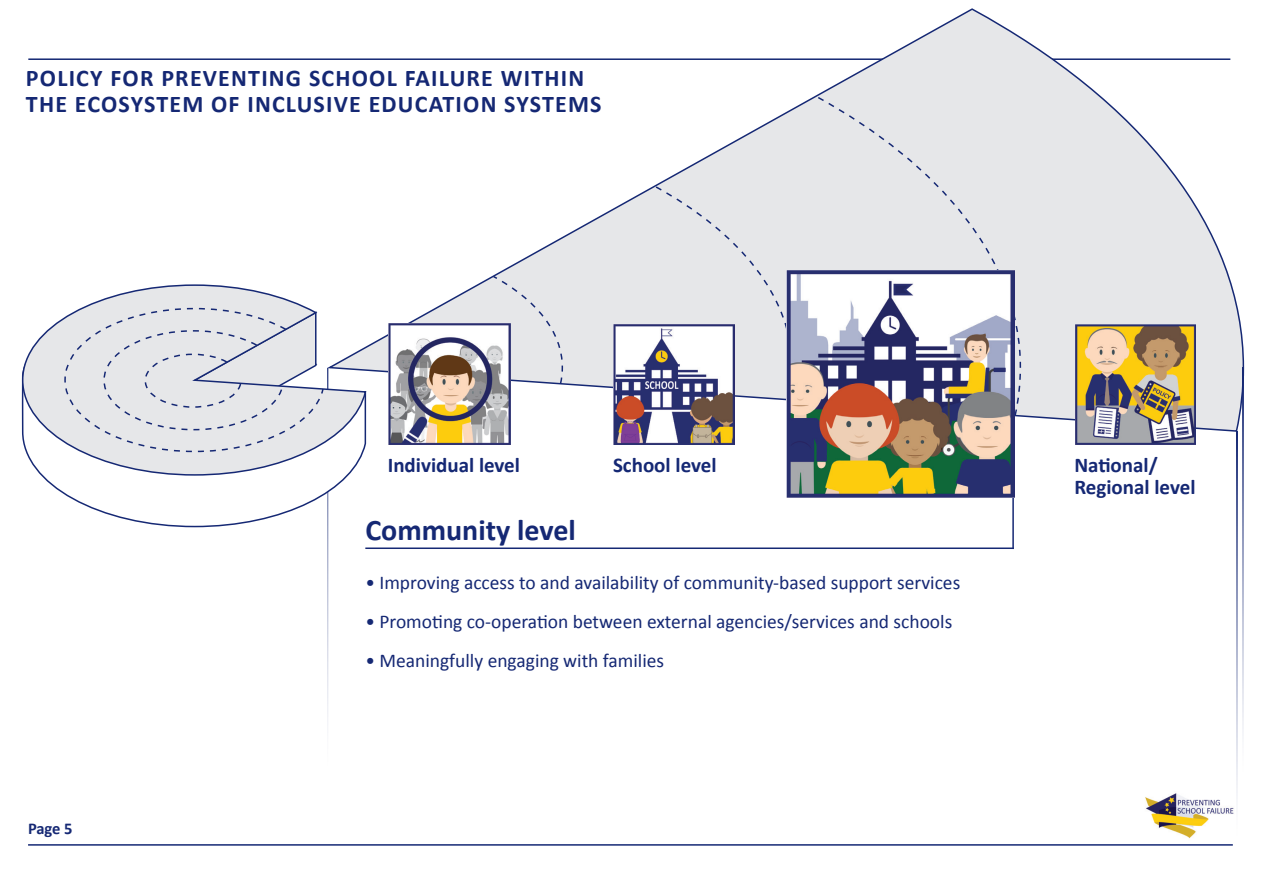
<style>
.page{position:relative;width:1263px;height:893px;background:#fff}
.page>*{position:absolute;margin:0;border:0;box-sizing:border-box;transform-origin:0 0}
.t1{font:700 30px "Calibri";color:#152874}
.t2{font:700 24px/25.5px "Calibri";letter-spacing:.05em;color:#152874}
.t3{font:700 21px/22.5px "Calibri";color:#152874}
.t4{font:19.5px "Calibri";color:#152874}
.t5{font:700 16.5px "Calibri";color:#152874}
</style>
<div class="page">
<hr style="left:28px;top:844px;width:1205px;height:2px;background:#152874">
<svg style="left:1236px;top:433px;width:1px;height:363px"></svg>
<hr style="left:28px;top:58px;width:1202px;height:2px;background:#152874">
<svg style="left:324px;top:8px;width:921px;height:425px"></svg>
<div style="left:813px;top:94px;width:209px;height:323px;background:#e6e7e9"></div>
<div style="left:653px;top:184px;width:141px;height:218px;background:#e6e7e9"></div>
<div style="left:492px;top:274px;width:72px;height:111px;background:#e6e7e9"></div>
<hr style="left:365px;top:547px;width:649px;height:2px;background:#152874">
<svg style="left:1243px;top:368px;width:1px;height:364px"></svg>
<hr style="left:1012px;top:270px;width:2px;height:279px;background:#152874">
<svg style="left:21px;top:284px;width:346px;height:192px"></svg>
<svg style="left:64px;top:307px;width:264px;height:419px"></svg>
<img style="left:389px;top:323px;width:121px;height:122px">
<img style="left:613px;top:324px;width:121px;height:121px">
<img style="left:786px;top:270px;width:228px;height:227px">
<img style="left:1075px;top:324px;width:120px;height:121px">
<img style="left:1145px;top:793px;width:89px;height:46px">
<h2 class="t2" style="left:26px;top:64px;width:577px">POLICY FOR PREVENTING SCHOOL FAILURE WITHIN<br>THE ECOSYSTEM OF INCLUSIVE EDUCATION SYSTEMS</h2>
<p class="t5" style="left:28px;top:818px;width:46px">Page 5</p>
<h2 class="t3" style="left:388px;top:452px;width:134px">Individual level</h2>
<h2 class="t3" style="left:613px;top:453px;width:105px">School level</h2>
<h2 class="t1" style="left:365px;top:512px;width:212px">Community level</h2>
<p class="t4" style="left:365px;top:570px;width:596px">• Improving access to and availability of community-based support services</p>
<p class="t4" style="left:365px;top:609px;width:588px">• Promoting co-operation between external agencies/services and schools</p>
<p class="t4" style="left:365px;top:648px;width:300px">• Meaningfully engaging with families</p>
<h2 class="t3" style="left:1074px;top:453px;width:123px">National/<br>Regional level</h2>
</div>
